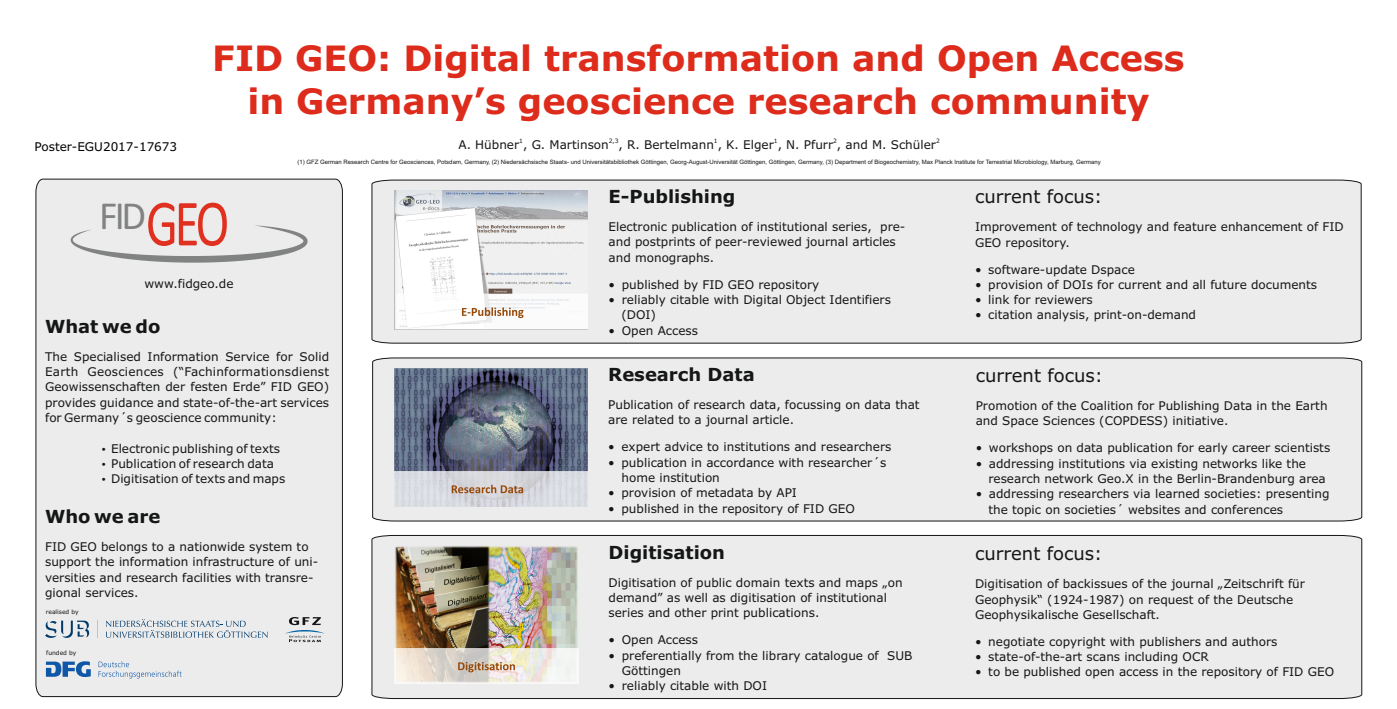
<style>
.page{position:relative;width:1397px;height:709px;background:#fff}
.page>*{position:absolute;margin:0;border:0;box-sizing:border-box;transform-origin:0 0}
.t1{font:39.98px "Calibri";color:#818282}
.t2{font:700 35px/42.5px "Verdana";color:#dd2b1c;text-align:center}
.t3{font:700 18px "Verdana";color:#151616}
.t4{font:18px "Verdana";color:#151616}
.t5{font:12px/15.3px "Verdana";color:#151616}
.t6{font:12px "Verdana";color:#000}
.t7{font:6px "Arial";color:#151616}
.t8{font:6px "Verdana";color:#151616}
.s1{font-size:66.62px;color:#e03120}
</style>
<div class="page">
<div style="left:371px;top:535px;width:991px;height:164px;background:#ececec"></div>
<div style="left:372px;top:357px;width:990px;height:164px;background:#ececec"></div>
<div style="left:371px;top:179px;width:990px;height:165px;background:#ececec"></div>
<div style="left:35px;top:178px;width:308px;height:519px;background:#ececec"></div>
<svg style="left:71px;top:225px;width:236px;height:38px;background:#dadada"></svg>
<img style="left:394px;top:545px;width:184px;height:138px">
<img style="left:395px;top:368px;width:192px;height:138px">
<img style="left:393px;top:190px;width:194px;height:142px">
<svg style="left:285px;top:617px;width:39px;height:25px"></svg>
<svg style="left:106px;top:619px;width:161px;height:19px;background:#c8d1d8"></svg>
<svg style="left:97px;top:620px;width:1px;height:18px"></svg>
<svg style="left:45px;top:620px;width:44px;height:18px"></svg>
<svg style="left:46px;top:661px;width:45px;height:16px"></svg>
<svg style="left:98px;top:661px;width:84px;height:17px"></svg>
<p class="t6" style="left:35px;top:142px;width:144px">Poster- EGU2017-17673</p>
<h2 class="t2" style="left:212px;top:40px;width:973px">FID GEO: Digital transformation and Open Access in Germany’s geoscience research community</h2>
<p class="t8" style="left:519px;top:139px;width:5px">1</p>
<p class="t8" style="left:608px;top:139px;width:11px">2,3</p>
<p class="t8" style="left:713px;top:139px;width:5px">1</p>
<p class="t8" style="left:773px;top:139px;width:5px">1</p>
<p class="t8" style="left:833px;top:139px;width:5px">2</p>
<p class="t8" style="left:935px;top:139px;width:5px">2</p>
<p class="t5" style="left:458px;top:138px;width:479px">A. Hübner , G. Martinson , R. Bertelmann , K. Elger , N. Pfurr , and M. Schüler</p>
<p class="t7" style="left:297px;top:160px;width:804px">(1) GFZ German Research Centre for Geosciences, Potsdam, Germany, (2) Niedersächsische Staats- und Universitätsbibliothek Göttingen, Georg-August-Universität Göttingen, Göttingen, Germany, (3) Department of Biogeochemistry, Max Planck Institute for Terrestrial Microbiology, Marburg, Germany</p>
<h1 class="t1" style="left:99px;top:199px;width:132px">FID<span class="s1">GEO</span></h1>
<p class="t5" style="left:144px;top:277px;width:91px">www.fidgeo.de</p>
<h3 class="t3" style="left:45px;top:319px;width:117px">What we do</h3>
<p class="t5" style="left:45px;top:350px;width:285px;text-align:justify">The Specialised Information Service for Solid Earth Geosciences (“Fachinformationsdienst Geowissenschaften der festen Erde” FID GEO) provides guidance and state-of-the-art services for Germany´s geoscience community:</p>
<p class="t5" style="left:111px;top:441px;width:176px">Electronic publishing of texts<br>Publication of research data<br>Digitisation of texts and maps</p>
<h3 class="t3" style="left:45px;top:509px;width:117px">Who we are</h3>
<p class="t5" style="left:45px;top:540px;width:275px">FID GEO belongs to a nationwide system to support the information infrastructure of uni&shy;versities and research facilities with transre&shy;gional services.</p>
<p class="t8" style="left:46px;top:609px;width:34px">realised by</p>
<p class="t8" style="left:46px;top:650px;width:32px">funded by</p>
<h3 class="t3" style="left:608px;top:189px;width:128px">E-Publishing</h3>
<p class="t5" style="left:608px;top:220px;width:298px">Electronic publication of institutional series, pre&shy;and postprints of peer-reviewed journal articles and monographs.</p>
<p class="t5" style="left:608px;top:277px;width:212px">• published by FID GEO repository</p>
<p class="t5" style="left:621px;top:293px;width:271px;text-indent:-13px">• reliably citable with Digital Object Identifiers (DOI)</p>
<p class="t5" style="left:608px;top:323px;width:91px">• Open Access</p>
<h3 class="t3" style="left:608px;top:367px;width:148px">Research Data</h3>
<p class="t5" style="left:608px;top:398px;width:313px">Publication of research data, focussing on data that are related to a journal article.</p>
<p class="t5" style="left:608px;top:440px;width:284px">• expert advice to institutions and researchers</p>
<p class="t5" style="left:621px;top:455px;width:266px;text-indent:-13px">• publication in accordance with researcher´s home institution</p>
<p class="t5" style="left:608px;top:486px;width:190px">• provision of metadata by API</p>
<p class="t5" style="left:608px;top:501px;width:248px">• published in the repository of FID GEO</p>
<h3 class="t3" style="left:608px;top:545px;width:118px">Digitisation</h3>
<p class="t5" style="left:608px;top:576px;width:295px">Digitisation of public domain texts and maps „on demand” as well as digitisation of institutional series and other print publications.</p>
<p class="t5" style="left:608px;top:633px;width:91px">• Open Access</p>
<p class="t5" style="left:621px;top:648px;width:292px;text-indent:-13px">• preferentially from the library catalogue of SUB<br>Göttingen</p>
<p class="t5" style="left:608px;top:679px;width:160px">• reliably citable with DOI</p>
<h3 class="t4" style="left:974px;top:189px;width:129px">current focus:</h3>
<p class="t5" style="left:974px;top:220px;width:370px">Improvement of technology and feature enhancement of FID<br>GEO repository.</p>
<p class="t5" style="left:974px;top:262px;width:161px">• software-update Dspace</p>
<p class="t5" style="left:974px;top:278px;width:343px">• provision of DOIs for current and all future documents</p>
<p class="t5" style="left:974px;top:293px;width:119px">• link for reviewers</p>
<p class="t5" style="left:974px;top:308px;width:222px">• citation analysis, print-on-demand</p>
<h3 class="t4" style="left:975px;top:368px;width:129px">current focus:</h3>
<p class="t5" style="left:975px;top:399px;width:353px">Promotion of the Coalition for Publishing Data in the Earth and Space Sciences (COPDESS) initiative.</p>
<p class="t5" style="left:975px;top:441px;width:356px">• workshops on data publication for early career scientists</p>
<p class="t5" style="left:988px;top:456px;width:339px;text-indent:-13px">• addressing institutions via existing networks like the research network Geo.X in the Berlin-Brandenburg area</p>
<p class="t5" style="left:988px;top:487px;width:342px;text-indent:-13px">• addressing researchers via learned societies: presenting the topic on societies´ websites and conferences</p>
<h3 class="t4" style="left:974px;top:546px;width:129px">current focus:</h3>
<p class="t5" style="left:974px;top:577px;width:331px">Digitisation of backissues of the journal „Zeitschrift für<br>Geophysik“ (1924-1987) on request of the Deutsche<br>Geophysikalische Gesellschaft.</p>
<p class="t5" style="left:974px;top:634px;width:304px">• negotiate copyright with publishers and authors</p>
<p class="t5" style="left:974px;top:650px;width:235px">• state-of-the-art scans including OCR</p>
<p class="t5" style="left:974px;top:665px;width:360px">• to be published open access in the repository of FID GEO</p>
</div>
